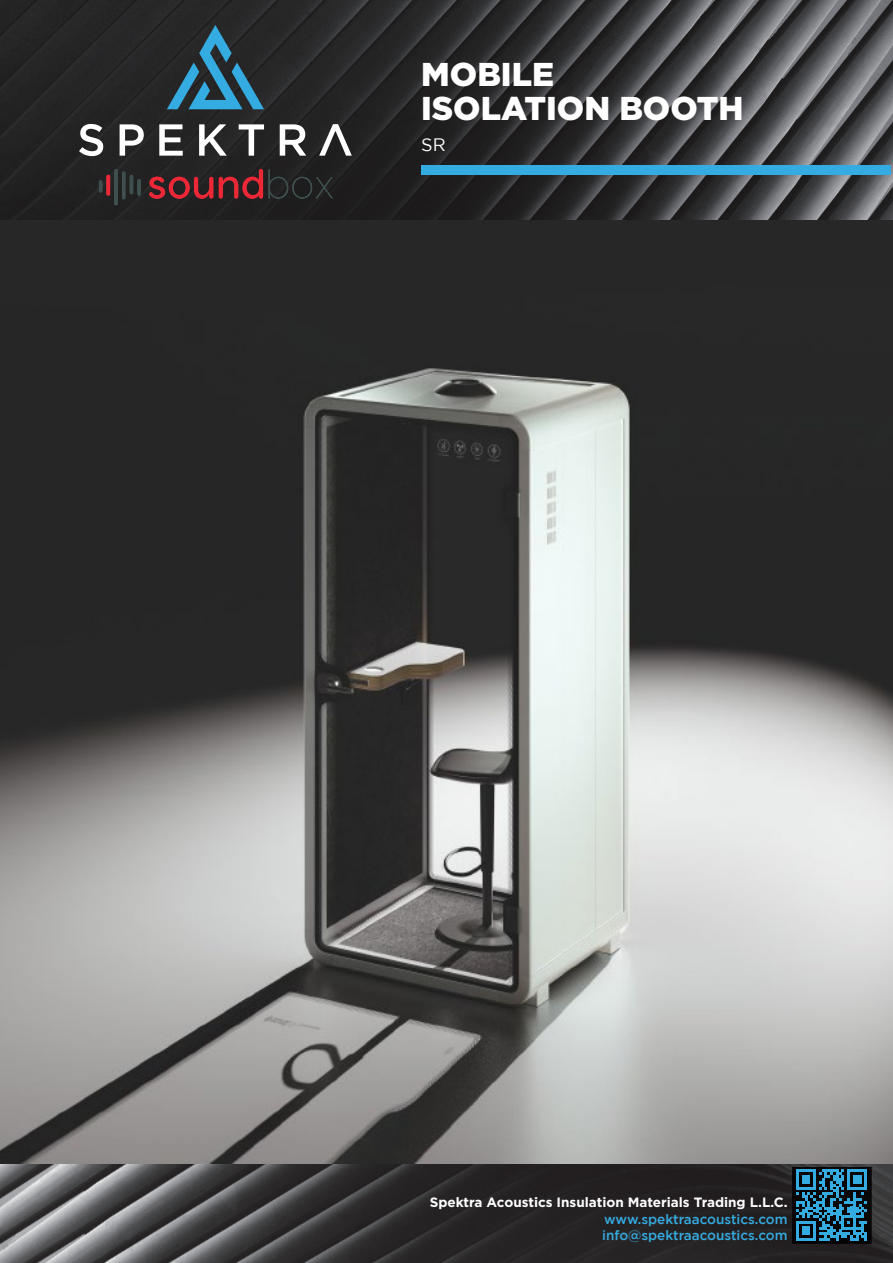
<style>
.page{position:relative;width:893px;height:1263px;background:#fff}
.page>*{position:absolute;margin:0;border:0;box-sizing:border-box;transform-origin:0 0}
.t1{font:900 33px "Gotham";color:#fff}
.t2{font:18px "Gotham";color:#fff}
.t3{font:500 13.5px "Gotham";color:#34abe1}
.t4{font:700 13.5px "Gotham";color:#fff}
</style>
<div class="page">
<img style="left:0;top:0;width:893px;height:1159px">
<div style="left:421px;top:165px;width:469px;height:10px;background:#34abe1"></div>
<svg style="left:167px;top:25px;width:97px;height:84px;background:#2a4e5f"></svg>
<svg style="left:79px;top:124px;width:273px;height:32px"></svg>
<img style="left:99px;top:168px;width:233px;height:37px">
<img style="left:0;top:1159px;width:893px;height:104px">
<div style="left:793px;top:1168px;width:78px;height:75px;background:#070607"></div>
<div style="left:792px;top:1167px;width:80px;height:77px;border:2px solid #231f20"></div>
<svg style="left:796px;top:1169px;width:71px;height:72px"></svg>
<p class="t1" style="left:421px;top:56px;width:134px">MOBILE</p>
<p class="t1" style="left:421px;top:89px;width:324px">ISOLATION BOOTH</p>
<p class="t2" style="left:421px;top:134px;width:26px">SR</p>
<p class="t4" style="left:430px;top:1195px;width:359px">Spektra Acoustics Insulation Materials Trading L.L.C.</p>
<p class="t3" style="left:604px;top:1211px;width:185px">www.spektraacoustics.com</p>
<p class="t3" style="left:602px;top:1227px;width:187px">info@spektraacoustics.com</p>
</div>
